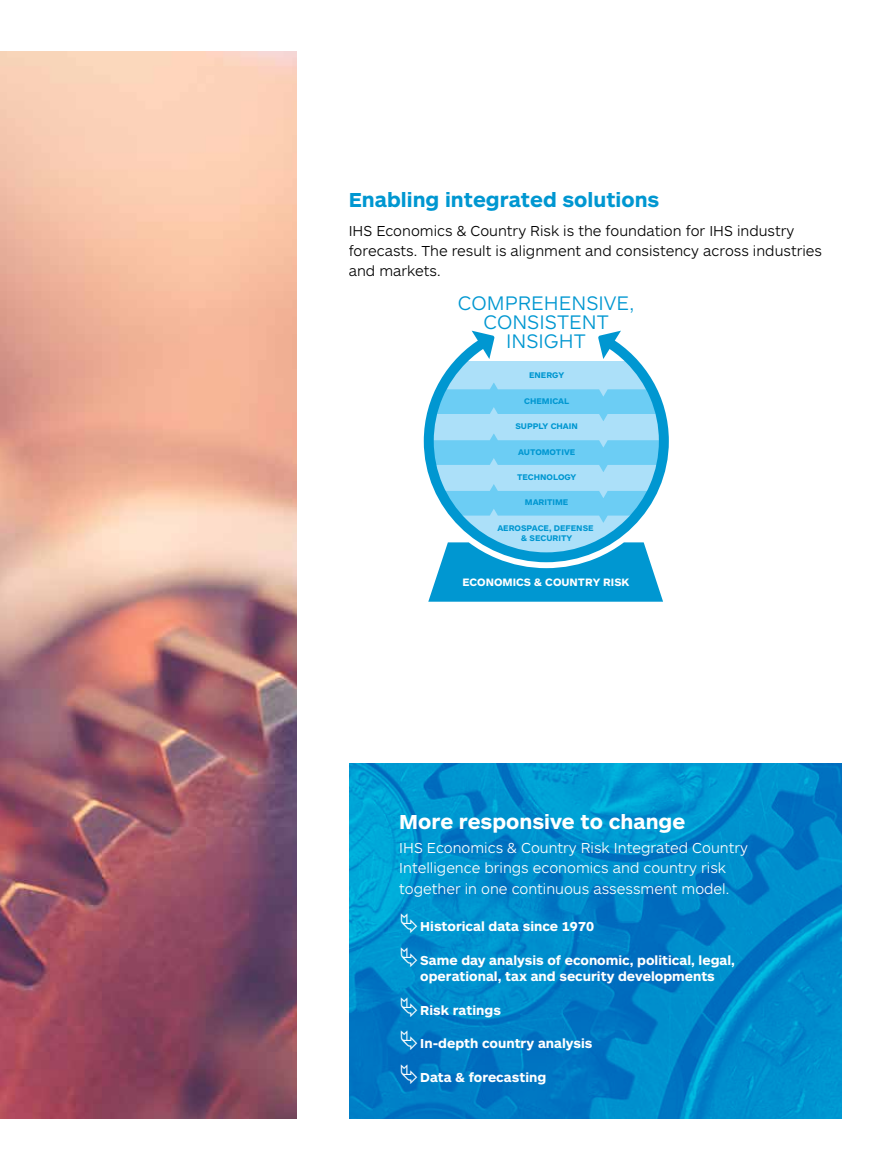
<style>
.page{position:relative;width:893px;height:1170px;background:#fff}
.page>*{position:absolute;margin:0;border:0;box-sizing:border-box;transform-origin:0 0}
.t1{font:700 21px "ARS Maquette Pro";color:#0097d1}
.t2{font:700 21px "ARS Maquette Pro";color:#fff}
.t3{font:300 20.4px/19.2px "ARS Maquette Pro";color:#0097d1;text-align:center}
.t4{font:300 15px/20.2px "ARS Maquette Pro";color:#000}
.t5{font:300 15px/20.2px "ARS Maquette Pro";color:#fff}
.t6{font:700 13.5px/16.5px "ARS Maquette Pro";color:#fff}
.t7{font:700 11.1px "ARS Maquette Pro";color:#fff}
.t8{font:700 8.55px/10.2px "ARS Maquette Pro";color:#0097d1;text-align:center}
</style>
<div class="page">
<img style="left:0;top:51px;width:297px;height:1067px">
<img style="left:349px;top:763px;width:493px;height:355px">
<svg style="left:428px;top:563px;width:235px;height:38px;background:#159fd4"></svg>
<svg style="left:472px;top:330px;width:22px;height:7px"></svg>
<svg style="left:598px;top:330px;width:23px;height:7px"></svg>
<svg style="left:424px;top:337px;width:245px;height:225px"></svg>
<svg style="left:401px;top:913px;width:16px;height:20px"></svg>
<svg style="left:401px;top:946px;width:16px;height:20px"></svg>
<svg style="left:401px;top:996px;width:16px;height:20px"></svg>
<svg style="left:401px;top:1030px;width:16px;height:20px"></svg>
<svg style="left:401px;top:1063px;width:16px;height:20px"></svg>
<h1 class="t1" style="left:349px;top:186px;width:312px">Enabling integrated solutions</h1>
<p class="t4" style="left:349px;top:220px;width:475px">IHS Economics &amp; Country Risk is the foundation for IHS industry forecasts. The result is alignment and consistency across industries and markets.</p>
<h2 class="t3" style="left:458px;top:292px;width:178px">COMPREHENSIVE,<br>CONSISTENT<br>INSIGHT</h2>
<p class="t8" style="left:529px;top:369px;width:37px">ENERGY</p>
<p class="t8" style="left:524px;top:395px;width:47px">CHEMICAL</p>
<p class="t8" style="left:515px;top:420px;width:64px">SUPPLY CHAIN</p>
<p class="t8" style="left:518px;top:446px;width:59px">AUTOMOTIVE</p>
<p class="t8" style="left:517px;top:471px;width:61px">TECHNOLOGY</p>
<p class="t8" style="left:525px;top:497px;width:45px">MARITIME</p>
<p class="t8" style="left:497px;top:522px;width:98px">AEROSPACE, DEFENSE &amp; SECURITY</p>
<p class="t7" style="left:462px;top:575px;width:169px">ECONOMICS &amp; COUNTRY RISK</p>
<h1 class="t2" style="left:399px;top:807px;width:287px">More responsive to change</h1>
<p class="t5" style="left:399px;top:836px;width:350px">IHS Economics &amp; Country Risk Integrated Country<br>Intelligence brings economics and country risk together in one continuous assessment model.</p>
<p class="t6" style="left:420px;top:917px;width:175px">Historical data since 1970</p>
<p class="t6" style="left:420px;top:951px;width:316px">Same day analysis of economic, political, legal, operational, tax and security developments</p>
<p class="t6" style="left:420px;top:1001px;width:82px">Risk ratings</p>
<p class="t6" style="left:420px;top:1034px;width:174px">In-depth country analysis</p>
<p class="t6" style="left:420px;top:1068px;width:127px">Data &amp; forecasting</p>
</div>
